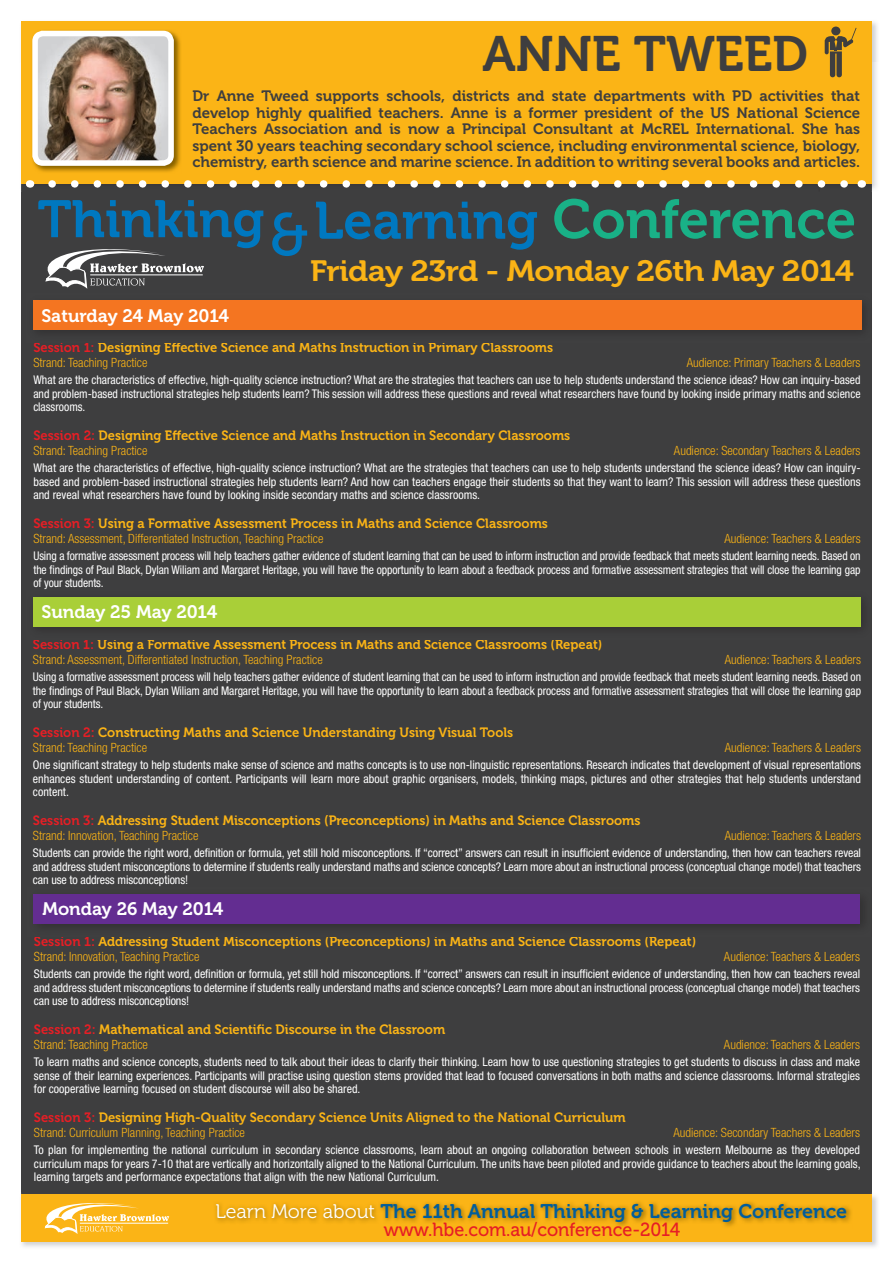
<style>
.page{position:relative;width:893px;height:1263px;background:#fff}
.page>*{position:absolute;margin:0;border:0;box-sizing:border-box;transform-origin:0 0}
.t1{font:52.2px "Museo 700";color:#0078c0}
.t2{font:49.5px "Museo 700";color:#3e3e3f}
.t3{font:29.25px "Museo 700";letter-spacing:-.02em;color:#fbb416;scale:1.11 1}
.t4{font:19.65px "Museo 700";color:#015d9c}
.t5{font:18.9px "Museo 500";color:#e61e25;scale:.95 1}
.t6{font:18px "Museo 700";color:#fff}
.t7{font:15px/16.5px "Museo 700";color:#3e3e3f;text-align:justify}
.t8{font:13.5px "Museo 700";color:#fbb416;scale:.96 1}
.t9{font:300 condensed 12.75px "Helvetica Neue LT Std";color:#fbb416}
.t10{font:condensed 12px/13.5px "Helvetica Neue LT Std";color:#fff;text-align:justify}
.s1{font-family:"Museo 500";font-size:59.85px}
.s2{font-size:54.75px;color:#19b187}
.s3{color:#e61e25}
.s4{font-family:"Museo 300";color:#fff}
</style>
<div class="page">
<div style="left:21px;top:21px;width:851px;height:1221px;background:#3e3e3f"></div>
<img style="left:872px;top:22px;width:5px;height:40px">
<img style="left:857px;top:62px;width:20px;height:130px">
<img style="left:21px;top:184px;width:31px;height:8px">
<div style="left:21px;top:21px;width:850px;height:163px;background:#fbb416"></div>
<img style="left:21px;top:1195px;width:857px;height:52px">
<div style="left:21px;top:1194px;width:851px;height:48px;background:#fbb416"></div>
<svg style="left:45px;top:1203px;width:124px;height:31px"></svg>
<img style="left:215px;top:1202px;width:636px;height:25px">
<img style="left:33px;top:30px;width:148px;height:142px">
<img style="left:35px;top:34px;width:136px;height:129px;border-radius:8px">
<div style="left:32px;top:31px;width:142px;height:135px;border:6px solid #fff;border-radius:8px"></div>
<svg style="left:52px;top:180px;width:796px;height:8px"></svg>
<svg style="left:45px;top:249px;width:159px;height:40px"></svg>
<svg style="left:824px;top:28px;width:32px;height:49px"></svg>
<div style="left:33px;top:300px;width:828px;height:30px;background:#f47521"></div>
<img style="left:33px;top:597px;width:828px;height:30px">
<div style="left:33px;top:597px;width:827px;height:29px;background:#a9cf38"></div>
<img style="left:33px;top:894px;width:828px;height:30px">
<div style="left:34px;top:894px;width:826px;height:29px;background:#632d91"></div>
<h2 class="t2" style="left:483px;top:35px;width:327px">ANNE TWEED</h2>
<p class="t7" style="left:192px;top:89px;width:669px">Dr Anne Tweed supports schools, districts and state departments with PD activities that develop highly qualified teachers. Anne is a former president of the US National Science Teachers Association and is now a Principal Consultant at McREL International. She has spent 30 years teaching secondary school science, including environmental science, biology, chemistry, earth science and marine science. In addition to writing several books and articles.</p>
<h1 class="t1" style="left:38px;top:201px;width:820px">Thinking<span class="s1">&amp;</span>Learning <span class="s2">Conference</span></h1>
<h3 class="t6" style="left:41px;top:309px;width:189px">Saturday 24 May 2014</h3>
<h3 class="t3" style="left:310px;top:260px;width:492px">Friday 23rd - Monday 26th May 2014</h3>
<p class="t8" style="left:33px;top:343px;width:543px"><span class="s3">Session 1:</span> Designing Effective Science and Maths Instruction in Primary Classrooms</p>
<p class="t9" style="left:33px;top:358px;width:116px">Strand: Teaching Practice</p>
<p class="t9" style="left:687px;top:358px;width:175px">Audience: Primary Teachers &amp; Leaders</p>
<p class="t10" style="left:33px;top:375px;width:829px">What are the characteristics of effective, high-quality science instruction? What are the strategies that teachers can use to help students understand the science ideas? How can inquiry-based and problem-based instructional strategies help students learn? This session will address these questions and reveal what researchers have found by looking inside primary maths and science classrooms.</p>
<p class="t8" style="left:33px;top:431px;width:561px"><span class="s3">Session 2:</span> Designing Effective Science and Maths Instruction in Secondary Classrooms</p>
<p class="t9" style="left:33px;top:446px;width:116px">Strand: Teaching Practice</p>
<p class="t9" style="left:674px;top:446px;width:188px">Audience: Secondary Teachers &amp; Leaders</p>
<p class="t10" style="left:33px;top:463px;width:829px">What are the characteristics of effective, high-quality science instruction? What are the strategies that teachers can use to help students understand the science ideas? How can inquiry&shy;based and problem-based instructional strategies help students learn? And how can teachers engage their students so that they want to learn? This session will address these questions and reveal what researchers have found by looking inside secondary maths and science classrooms.</p>
<p class="t8" style="left:33px;top:519px;width:537px"><span class="s3">Session 3:</span> Using a Formative Assessment Process in Maths and Science Classrooms</p>
<p class="t9" style="left:33px;top:533px;width:291px">Strand: Assessment, Differentiated Instruction, Teaching Practice</p>
<p class="t9" style="left:724px;top:533px;width:138px">Audience: Teachers &amp; Leaders</p>
<p class="t10" style="left:33px;top:551px;width:829px">Using a formative assessment process will help teachers gather evidence of student learning that can be used to inform instruction and provide feedback that meets student learning needs. Based on the findings of Paul Black, Dylan Wiliam and Margaret Heritage, you will have the opportunity to learn about a feedback process and formative assessment strategies that will close the learning gap of your students.</p>
<h3 class="t6" style="left:41px;top:605px;width:178px">Sunday 25 May 2014</h3>
<p class="t8" style="left:33px;top:640px;width:595px"><span class="s3">Session 1:</span> Using a Formative Assessment Process in Maths and Science Classrooms (Repeat)</p>
<p class="t9" style="left:33px;top:654px;width:291px">Strand: Assessment, Differentiated Instruction, Teaching Practice</p>
<p class="t9" style="left:725px;top:654px;width:138px">Audience: Teachers &amp; Leaders</p>
<p class="t10" style="left:33px;top:672px;width:830px">Using a formative assessment process will help teachers gather evidence of student learning that can be used to inform instruction and provide feedback that meets student learning needs. Based on the findings of Paul Black, Dylan Wiliam and Margaret Heritage, you will have the opportunity to learn about a feedback process and formative assessment strategies that will close the learning gap of your students.</p>
<p class="t8" style="left:33px;top:728px;width:502px"><span class="s3">Session 2:</span> Constructing Maths and Science Understanding Using Visual Tools</p>
<p class="t9" style="left:33px;top:742px;width:116px">Strand: Teaching Practice</p>
<p class="t9" style="left:725px;top:742px;width:138px">Audience: Teachers &amp; Leaders</p>
<p class="t10" style="left:33px;top:760px;width:830px">One significant strategy to help students make sense of science and maths concepts is to use non-linguistic representations. Research indicates that development of visual representations enhances student understanding of content. Participants will learn more about graphic organisers, models, thinking maps, pictures and other strategies that help students understand content.</p>
<p class="t8" style="left:33px;top:816px;width:634px"><span class="s3">Session 3:</span> Addressing Student Misconceptions (Preconceptions) in Maths and Science Classrooms</p>
<p class="t9" style="left:33px;top:830px;width:167px">Strand: Innovation, Teaching Practice</p>
<p class="t9" style="left:725px;top:830px;width:138px">Audience: Teachers &amp; Leaders</p>
<p class="t10" style="left:33px;top:848px;width:830px">Students can provide the right word, definition or formula, yet still hold misconceptions. If “correct” answers can result in insufficient evidence of understanding, then how can teachers reveal and address student misconceptions to determine if students really understand maths and science concepts? Learn more about an instructional process (conceptual change model) that teachers can use to address misconceptions!</p>
<h3 class="t6" style="left:42px;top:902px;width:183px">Monday 26 May 2014</h3>
<p class="t8" style="left:34px;top:937px;width:691px"><span class="s3">Session 1:</span> Addressing Student Misconceptions (Preconceptions) in Maths and Science Classrooms (Repeat)</p>
<p class="t9" style="left:34px;top:951px;width:167px">Strand: Innovation, Teaching Practice</p>
<p class="t9" style="left:724px;top:951px;width:138px">Audience: Teachers &amp; Leaders</p>
<p class="t10" style="left:34px;top:969px;width:828px">Students can provide the right word, definition or formula, yet still hold misconceptions. If “correct” answers can result in insufficient evidence of understanding, then how can teachers reveal and address student misconceptions to determine if students really understand maths and science concepts? Learn more about an instructional process (conceptual change model) that teachers can use to address misconceptions!</p>
<p class="t8" style="left:34px;top:1024px;width:430px"><span class="s3">Session 2:</span> Mathematical and Scientific Discourse in the Classroom</p>
<p class="t9" style="left:34px;top:1039px;width:116px">Strand: Teaching Practice</p>
<p class="t9" style="left:724px;top:1039px;width:138px">Audience: Teachers &amp; Leaders</p>
<p class="t10" style="left:34px;top:1057px;width:828px">To learn maths and science concepts, students need to talk about their ideas to clarify their thinking. Learn how to use questioning strategies to get students to discuss in class and make sense of their learning experiences. Participants will practise using question stems provided that lead to focused conversations in both maths and science classrooms. Informal strategies for cooperative learning focused on student discourse will also be shared.</p>
<p class="t8" style="left:34px;top:1112px;width:618px"><span class="s3">Session 3:</span> Designing High-Quality Secondary Science Units Aligned to the National Curriculum</p>
<p class="t9" style="left:34px;top:1127px;width:213px">Strand: Curriculum Planning, Teaching Practice</p>
<p class="t9" style="left:673px;top:1127px;width:188px">Audience: Secondary Teachers &amp; Leaders</p>
<p class="t10" style="left:34px;top:1145px;width:828px">To plan for implementing the national curriculum in secondary science classrooms, learn about an ongoing collaboration between schools in western Melbourne as they developed curriculum maps for years 7-10 that are vertically and horizontally aligned to the National Curriculum. The units have been piloted and provide guidance to teachers about the learning goals, learning targets and performance expectations that align with the new National Curriculum.</p>
<h3 class="t4" style="left:215px;top:1203px;width:633px"><span class="s4">Learn More about</span> The 11th Annual Thinking &amp; Learning Conference</h3>
<h3 class="t5" style="left:384px;top:1222px;width:314px">www.hbe.com.au/conference-2014</h3>
</div>
